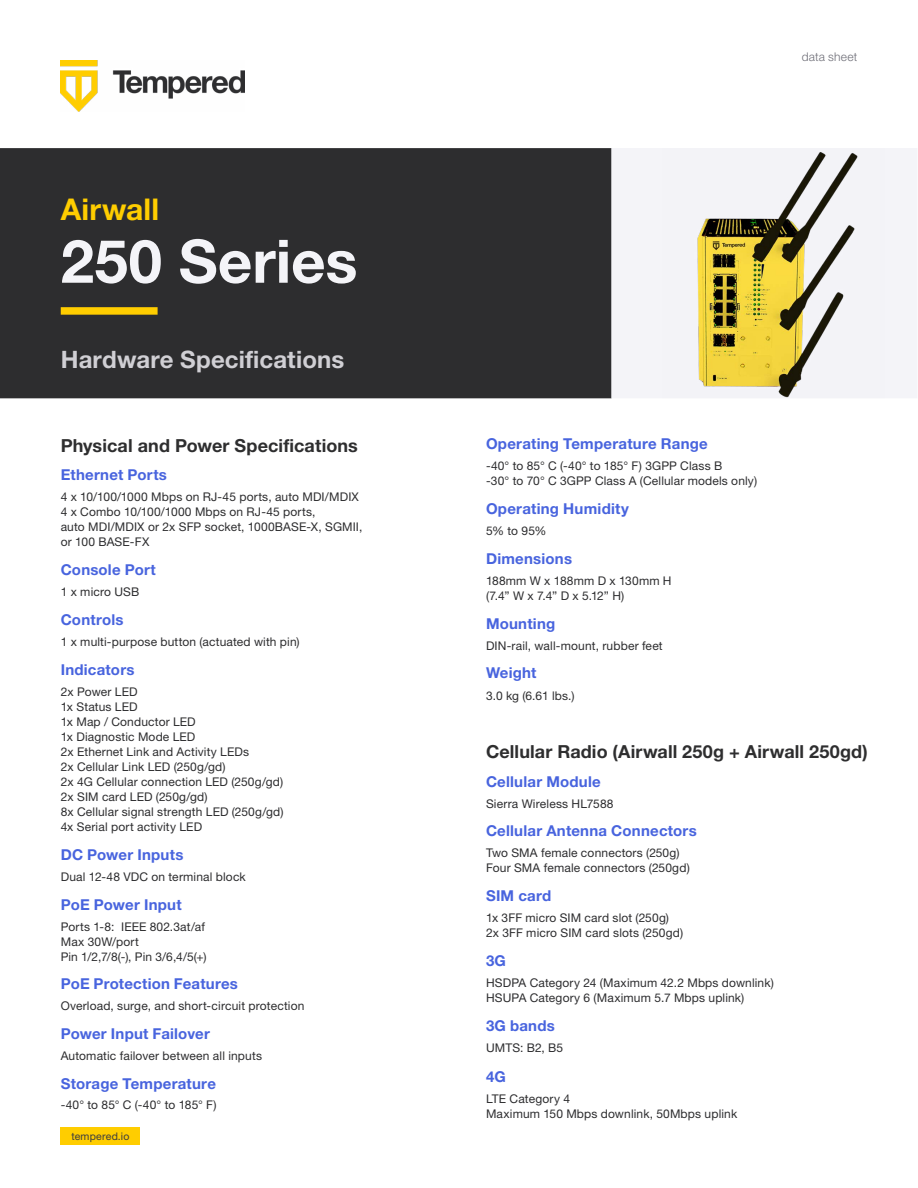
<style>
.page{position:relative;width:918px;height:1188px;background:#fff}
.page>*{position:absolute;margin:0;border:0;box-sizing:border-box;transform-origin:0 0}
.t1{font:700 60px "Helvetica Neue LT Pro";color:#f4f4f8}
.t2{font:700 30px "Helvetica Neue LT Pro";letter-spacing:.005em;color:#ffcd00}
.t3{font:700 24px "Helvetica Neue LT Pro";letter-spacing:.005em;color:#d0cfd4}
.t4{font:700 18px "Helvetica Neue LT Pro";letter-spacing:.005em;color:#2e2e2f}
.t5{font:700 15px "Helvetica Neue LT Pro";letter-spacing:.015em;color:#4864de}
.t6{font:12px/15px "Helvetica Neue LT Pro";letter-spacing:.015em;color:#2d2d2f}
.t7{font:300 12px "Helvetica Neue LT Pro";letter-spacing:.015em;color:#6f6f78}
.t8{font:10.5px "Helvetica Neue LT Pro";letter-spacing:.02em;color:#3d3d40}
</style>
<div class="page">
<img style="left:61px;top:61px;width:183px;height:50px">
<div style="left:0;top:148px;width:612px;height:250px;background:#2d2d2f"></div>
<div style="left:612px;top:148px;width:305px;height:250px;background:#f4f4f8"></div>
<div style="left:61px;top:307px;width:97px;height:8px;background:#ffcd00"></div>
<div style="left:61px;top:1127px;width:79px;height:18px;background:#ffcd00"></div>
<img style="left:662px;top:149px;width:222px;height:249px">
<h2 class="t2" style="left:61px;top:191px;width:100px">Airwall</h2>
<h1 class="t1" style="left:61px;top:224px;width:298px">250 Series</h1>
<h3 class="t3" style="left:61px;top:344px;width:285px">Hardware Specifications</h3>
<h3 class="t4" style="left:61px;top:434px;width:299px">Physical and Power Specifications</h3>
<p class="t5" style="left:61px;top:466px;width:108px">Ethernet Ports</p>
<p class="t6" style="left:61px;top:489px;width:303px">4 x 10/100/1000 Mbps on RJ-45 ports, auto MDI/MDIX 4 x Combo 10/100/1000 Mbps on RJ-45 ports,<br>auto MDI/MDIX or 2x SFP socket, 1000BASE-X, SGMII, or 100 BASE-FX</p>
<p class="t5" style="left:61px;top:561px;width:97px">Console Port</p>
<p class="t5" style="left:61px;top:611px;width:64px">Controls</p>
<p class="t6" style="left:61px;top:584px;width:80px">1 x micro USB</p>
<p class="t6" style="left:61px;top:634px;width:240px">1 x multi-purpose button (actuated with pin)</p>
<p class="t5" style="left:61px;top:660px;width:75px">Indicators</p>
<p class="t6" style="left:61px;top:684px;width:224px">2x Power LED<br>1x Status LED<br>1x Map / Conductor LED<br>1x Diagnostic Mode LED<br>2x Ethernet Link and Activity LEDs<br>2x Cellular Link LED (250g/gd)<br>2x 4G Cellular connection LED (250g/gd)<br>2x SIM card LED (250g/gd)<br>8x Cellular signal strength LED (250g/gd)<br>4x Serial port activity LED</p>
<p class="t5" style="left:61px;top:846px;width:124px">DC Power Inputs</p>
<p class="t5" style="left:61px;top:895px;width:122px">PoE Power Input</p>
<p class="t6" style="left:61px;top:869px;width:187px">Dual 12-48 VDC on terminal block</p>
<p class="t6" style="left:61px;top:919px;width:147px">Ports 1-8: IEEE 802.3at/af<br>Max 30W/port<br>Pin 1/2,7/8(-), Pin 3/6,4/5(+)</p>
<p class="t6" style="left:61px;top:998px;width:245px">Overload, surge, and short-circuit protection</p>
<p class="t6" style="left:61px;top:1048px;width:203px">Automatic failover between all inputs</p>
<p class="t5" style="left:61px;top:975px;width:179px">PoE Protection Features</p>
<p class="t5" style="left:61px;top:1024px;width:151px">Power Input Failover</p>
<p class="t5" style="left:61px;top:1074px;width:157px">Storage Temperature</p>
<p class="t6" style="left:61px;top:1097px;width:158px">-40° to 85° C (-40° to 185° F)</p>
<p class="t8" style="left:71px;top:1130px;width:60px">tempered.io</p>
<p class="t7" style="left:802px;top:49px;width:57px">data sheet</p>
<p class="t5" style="left:486px;top:435px;width:223px">Operating Temperature Range</p>
<p class="t6" style="left:486px;top:458px;width:273px">-40° to 85° C (-40° to 185° F) 3GPP Class B<br>-30° to 70° C 3GPP Class A (Cellular models only)</p>
<p class="t6" style="left:486px;top:523px;width:62px">5% to 95%</p>
<p class="t5" style="left:486px;top:500px;width:144px">Operating Humidity</p>
<p class="t5" style="left:486px;top:549px;width:88px">Dimensions</p>
<p class="t6" style="left:486px;top:573px;width:187px">188mm W x 188mm D x 130mm H (7.4” W x 7.4” D x 5.12” H)</p>
<p class="t5" style="left:486px;top:614px;width:71px">Mounting</p>
<p class="t6" style="left:486px;top:638px;width:178px">DIN-rail, wall-mount, rubber feet</p>
<p class="t5" style="left:486px;top:664px;width:52px">Weight</p>
<p class="t6" style="left:486px;top:688px;width:90px">3.0 kg (6.61 lbs.)</p>
<h3 class="t4" style="left:486px;top:741px;width:383px">Cellular Radio (Airwall 250g + Airwall 250gd)</h3>
<p class="t5" style="left:486px;top:772px;width:116px">Cellular Module</p>
<p class="t5" style="left:486px;top:822px;width:212px">Cellular Antenna Connectors</p>
<p class="t6" style="left:486px;top:796px;width:129px">Sierra Wireless HL7588</p>
<p class="t6" style="left:486px;top:845px;width:205px">Two SMA female connectors (250g)<br>Four SMA female connectors (250gd)</p>
<p class="t6" style="left:486px;top:910px;width:199px">1x 3FF micro SIM card slot (250g)<br>2x 3FF micro SIM card slots (250gd)</p>
<p class="t6" style="left:486px;top:975px;width:289px">HSDPA Category 24 (Maximum 42.2 Mbps downlink)<br>HSUPA Category 6 (Maximum 5.7 Mbps uplink)</p>
<p class="t5" style="left:486px;top:886px;width:67px">SIM card</p>
<p class="t5" style="left:486px;top:951px;width:21px">3G</p>
<p class="t5" style="left:486px;top:1016px;width:70px">3G bands</p>
<p class="t6" style="left:486px;top:1039px;width:79px">UMTS: B2, B5</p>
<p class="t5" style="left:486px;top:1067px;width:21px">4G</p>
<p class="t6" style="left:486px;top:1091px;width:253px">LTE Category 4<br>Maximum 150 Mbps downlink, 50Mbps uplink</p>
</div>
